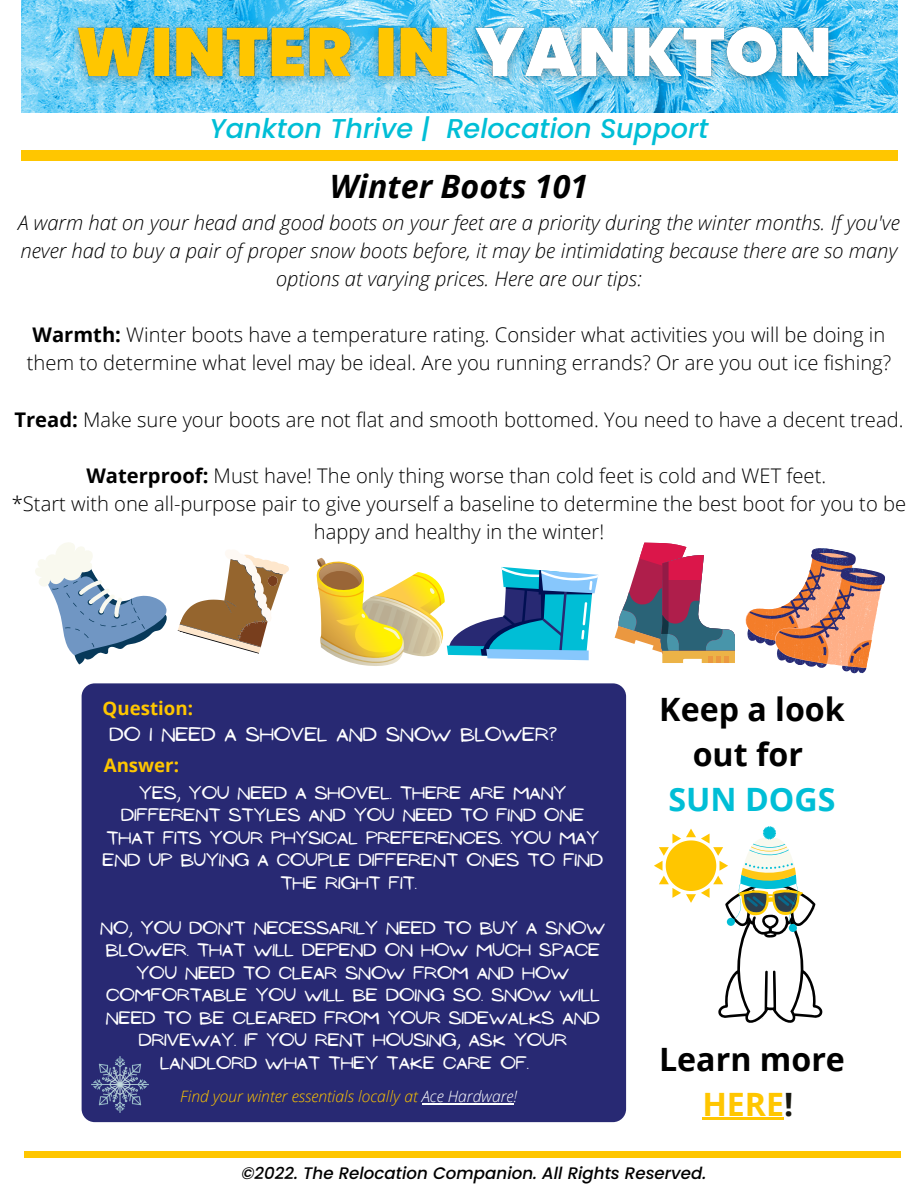
<style>
.page{position:relative;width:918px;height:1188px;background:#fff}
.page>*{position:absolute;margin:0;border:0;box-sizing:border-box;transform-origin:0 0}
.t1{font:700 32.25px/45px "Open Sans";color:#000;text-align:center}
.t2{font:italic 700 32.25px "Open Sans";color:#000}
.t3{font:700 32.25px "Open Sans";color:#00bed6}
.t4{font:italic 500 27.15px "Poppins";color:#00bed6}
.t5{font:300 20.1px/28.2px "Open Sans";color:#000}
.t6{font:italic 300 20.1px/28.2px "Open Sans";color:#000;text-align:center}
.t7{font:700 18.75px "Open Sans";color:#ffc600}
.t8{font:18px "NF Ananias Regular";color:#fff}
.t9{font:italic 500 16.65px "Poppins";color:#000}
.t10{font:16.5px/22.5px "NF Ananias Regular";color:#fff;text-align:center}
.t11{font:italic 300 15.6px "Open Sans";color:#ffc600}
.s1{font-weight:700}
.s2{color:#feffff}
.s3{color:#ffc600}
.s4{color:#171710}
</style>
<div class="page">
<img style="left:21px;top:0;width:876px;height:112px">
<div style="left:21px;top:151px;width:876px;height:10px;background:#ffc600"></div>
<svg style="left:745px;top:548px;width:140px;height:126px"></svg>
<svg style="left:35px;top:542px;width:254px;height:123px"></svg>
<svg style="left:615px;top:543px;width:120px;height:120px"></svg>
<svg style="left:316px;top:558px;width:282px;height:108px"></svg>
<img style="left:59px;top:0;width:399px;height:113px">
<img style="left:458px;top:0;width:392px;height:113px">
<div style="left:24px;top:1151px;width:877px;height:7px;background:#ffc600"></div>
<div style="left:82px;top:683px;width:544px;height:439px;background:#282973;border-radius:13px"></div>
<hr style="left:422px;top:1104px;width:92px;height:1px;background:#feffff">
<img style="left:92px;top:1056px;width:56px;height:57px">
<svg style="left:654px;top:826px;width:169px;height:197px"></svg>
<hr style="left:702px;top:1118px;width:82px;height:2px;background:#ffc600">
<h2 class="t4" style="left:209px;top:109px;width:501px">Yankton Thrive | Relocation Support</h2>
<h1 class="t2" style="left:330px;top:164px;width:260px">Winter Boots 101</h1>
<p class="t6" style="left:18px;top:208px;width:883px">A warm hat on your head and good boots on your feet are a priority during the winter months. If you've never had to buy a pair of proper snow boots before, it may be intimidating because there are so many options at varying prices. Here are our tips:</p>
<p class="t5" style="left:27px;top:320px;width:866px"><span class="s1">Warmth:</span> Winter boots have a temperature rating. Consider what activities you will be doing in them to determine what level may be ideal. Are you running errands? Or are you out ice fishing?</p>
<p class="t5" style="left:14px;top:405px;width:891px"><span class="s1">Tread:</span> Make sure your boots are not flat and smooth bottomed. You need to have a decent tread.</p>
<p class="t5" style="left:12px;top:461px;width:896px;text-align:center"><span class="s1">Waterproof:</span> Must have! The only thing worse than cold feet is cold and WET feet.<br>*Start with one all-purpose pair to give yourself a baseline to determine the best boot for you to be happy and healthy in the winter!</p>
<p class="t7" style="left:103px;top:695px;width:92px">Question:</p>
<p class="t8" style="left:110px;top:724px;width:449px">DO I NEED A SHOVEL AND SNOW BLOWER?</p>
<p class="t7" style="left:104px;top:752px;width:77px">Answer:</p>
<p class="t10" style="left:103px;top:782px;width:502px">YES, YOU NEED A SHOVEL. THERE ARE MANY DIFFERENT STYLES AND YOU NEED TO FIND ONE THAT FITS YOUR PHYSICAL PREFERENCES. YOU MAY END UP BUYING A COUPLE DIFFERENT ONES TO FIND THE RIGHT FIT.</p>
<p class="t10" style="left:100px;top:917px;width:507px">NO, YOU DON'T NECESSARILY NEED TO BUY A SNOW</p>
<p class="t10" style="left:106px;top:939px;width:496px">BLOWER. THAT WILL DEPEND ON HOW MUCH SPACE</p>
<p class="t10" style="left:137px;top:962px;width:434px">YOU NEED TO CLEAR SNOW FROM AND HOW</p>
<p class="t10" style="left:106px;top:984px;width:495px">COMFORTABLE YOU WILL BE DOING SO. SNOW WILL</p>
<p class="t10" style="left:106px;top:1007px;width:495px">NEED TO BE CLEARED FROM YOUR SIDEWALKS AND</p>
<p class="t10" style="left:139px;top:1029px;width:430px">DRIVEWAY. IF YOU RENT HOUSING, ASK YOUR</p>
<p class="t10" style="left:160px;top:1052px;width:370px">LANDLORD WHAT THEY TAKE CARE OF.</p>
<p class="t11" style="left:180px;top:1086px;width:339px">Find your winter essentials locally at <span class="s2">Ace Hardware!</span></p>
<h1 class="t1" style="left:659px;top:686px;width:187px">Keep a look out for</h1>
<h1 class="t3" style="left:669px;top:777px;width:168px">SUN DOGS</h1>
<h1 class="t1" style="left:659px;top:1036px;width:187px">Learn more<br><span class="s3">HERE</span><span class="s4">!</span></h1>
<p class="t9" style="left:241px;top:1161px;width:467px">©2022. The Relocation Companion. All Rights Reserved.</p>
</div>
